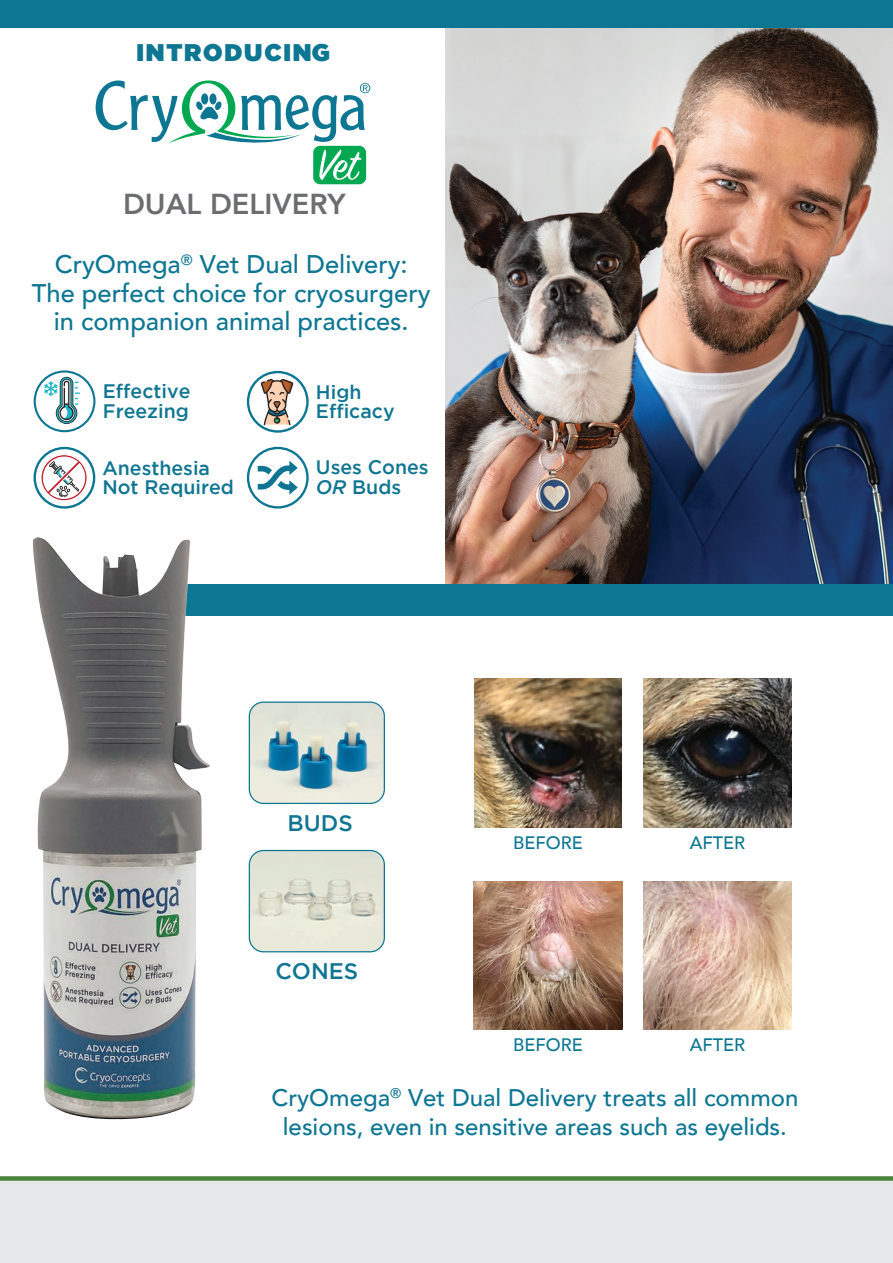
<style>
.page{position:relative;width:893px;height:1263px;background:#fff}
.page>*{position:absolute;margin:0;border:0;box-sizing:border-box;transform-origin:0 0}
.t1{font:800 28.8px "Avenir";color:#6c6d70}
.t2{font:500 25.5px/28.5px "Avenir";color:#0d7692;text-align:center}
.t3{font:500 24px/28.5px "Avenir";color:#0d7692;text-align:center}
.t4{font:24px "Gotham Ultra";letter-spacing:.075em;color:#0d7692}
.t5{font:500 22.5px "Gotham";color:#107592}
.t6{font:500 19.5px/19.6px "Gotham";color:#107592}
.t7{font:500 18px "Avenir";color:#0d7692}
.s1{font-style:italic}
</style>
<div class="page">
<img style="left:446px;top:27px;width:447px;height:557px">
<div style="left:174px;top:584px;width:719px;height:31px;background:#0d7692"></div>
<img style="left:474px;top:679px;width:147px;height:148px">
<img style="left:643px;top:679px;width:149px;height:148px">
<div style="left:0;top:0;width:893px;height:27px;background:#0d7692"></div>
<div style="left:313px;top:146px;width:53px;height:38px;background:#00a851;border-radius:7px"></div>
<svg style="left:96px;top:80px;width:274px;height:100px"></svg>
<img style="left:32px;top:537px;width:178px;height:583px">
<svg style="left:248px;top:448px;width:59px;height:59px"></svg>
<div style="left:247px;top:447px;width:62px;height:62px;border:2px solid #0d7692;border-radius:50%"></div>
<svg style="left:258px;top:461px;width:40px;height:34px"></svg>
<svg style="left:35px;top:448px;width:59px;height:59px"></svg>
<div style="left:34px;top:447px;width:61px;height:62px;border:2px solid #0d7692;border-radius:50%"></div>
<svg style="left:41px;top:454px;width:46px;height:47px"></svg>
<svg style="left:248px;top:372px;width:59px;height:59px"></svg>
<div style="left:247px;top:371px;width:62px;height:62px;border:2px solid #0d7692;border-radius:50%"></div>
<svg style="left:261px;top:379px;width:32px;height:47px"></svg>
<svg style="left:35px;top:371px;width:59px;height:60px"></svg>
<div style="left:34px;top:370px;width:61px;height:62px;border:2px solid #0d7692;border-radius:50%"></div>
<svg style="left:44px;top:375px;width:36px;height:50px"></svg>
<img style="left:249px;top:850px;width:135px;height:102px">
<div style="left:249px;top:850px;width:136px;height:102px;border:1px solid #0d7692;border-radius:14px"></div>
<img style="left:249px;top:703px;width:135px;height:100px">
<div style="left:249px;top:701px;width:136px;height:103px;border:1px solid #0d7692;border-radius:14px"></div>
<div style="left:0;top:1178px;width:893px;height:85px;background:#e6e7e9"></div>
<div style="left:0;top:1176px;width:893px;height:5px;background:#4b843d"></div>
<img style="left:643px;top:881px;width:149px;height:149px">
<img style="left:473px;top:881px;width:149px;height:149px">
<p class="t4" style="left:136px;top:39px;width:195px">INTRODUCING</p>
<p class="t1" style="left:123px;top:181px;width:224px">DUAL DELIVERY</p>
<p class="t2" style="left:32px;top:249px;width:400px">CryOmega<sup>®</sup> Vet Dual Delivery:<br>The perfect choice for cryosurgery in companion animal practices.</p>
<p class="t6" style="left:103px;top:381px;width:89px">Effective<br>Freezing</p>
<p class="t6" style="left:102px;top:457px;width:133px">Anesthesia<br>Not Required</p>
<p class="t6" style="left:316px;top:381px;width:80px">High<br>Efficacy</p>
<p class="t6" style="left:316px;top:457px;width:114px">Uses Cones<br><span class="s1">OR</span> Buds</p>
<p class="t5" style="left:288px;top:810px;width:67px">BUDS</p>
<p class="t5" style="left:275px;top:958px;width:84px">CONES</p>
<p class="t7" style="left:513px;top:827px;width:71px">BEFORE</p>
<p class="t7" style="left:513px;top:1029px;width:71px">BEFORE</p>
<p class="t7" style="left:690px;top:827px;width:57px">AFTER</p>
<p class="t7" style="left:690px;top:1029px;width:57px">AFTER</p>
<p class="t3" style="left:271px;top:1082px;width:528px">CryOmega<sup>®</sup> Vet Dual Delivery treats all common lesions, even in sensitive areas such as eyelids.</p>
</div>
